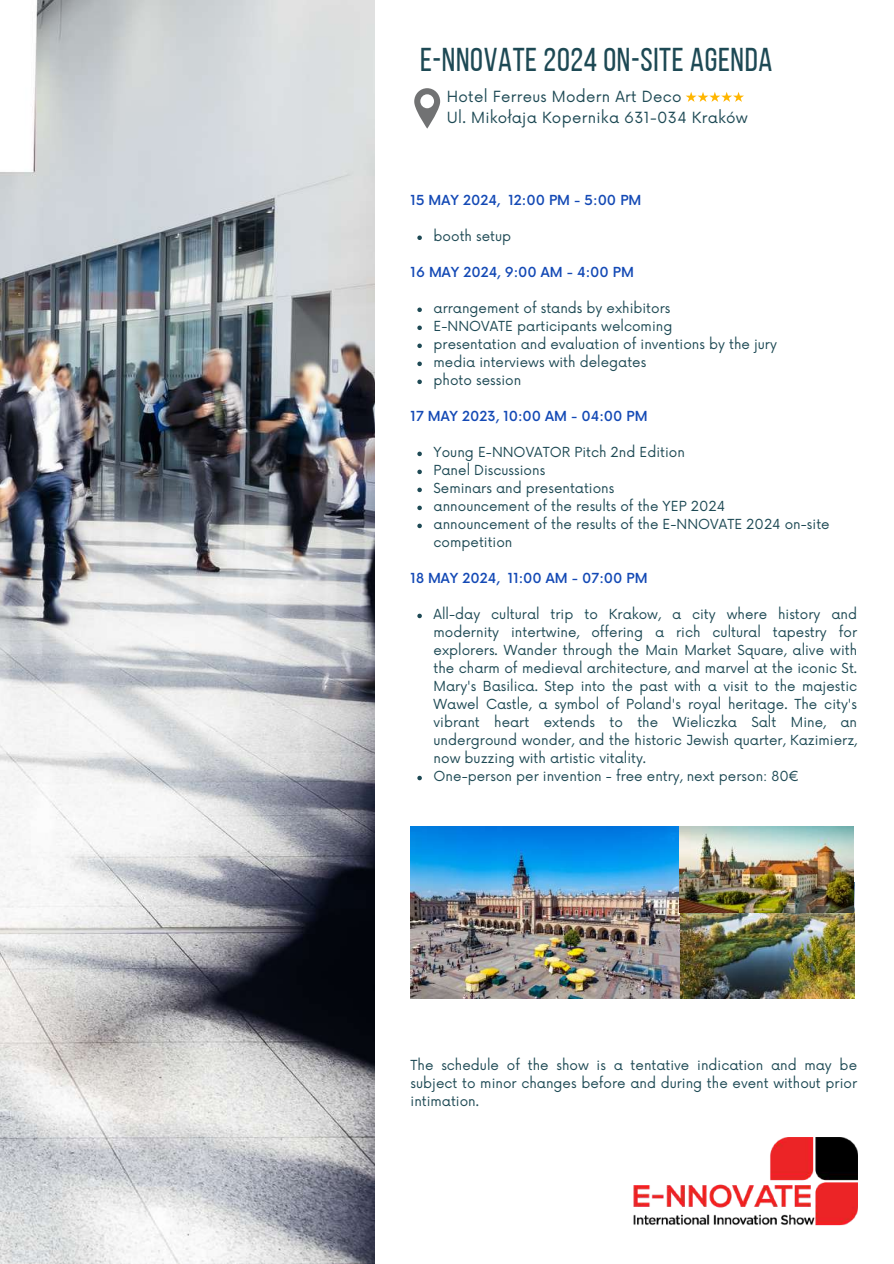
<style>
.page{position:relative;width:894px;height:1264px;background:#fff}
.page>*{position:absolute;margin:0;border:0;box-sizing:border-box;transform-origin:0 0}
.t1{font:33px "Bebas Neue";letter-spacing:.02em;color:#1d4954}
.t2{font:15px/20.2px "Now";letter-spacing:.02em;color:#1d4954}
.t3{font:13.5px/18px "Now";color:#1d4954}
.t4{font:500 13.5px "Now";color:#1349b5}
</style>
<div class="page">
<img style="left:0;top:0;width:374px;height:1263px">
<img style="left:633px;top:1137px;width:224px;height:89px">
<svg style="left:417px;top:235px;width:5px;height:5px"></svg>
<svg style="left:417px;top:307px;width:5px;height:5px"></svg>
<svg style="left:417px;top:325px;width:5px;height:5px"></svg>
<svg style="left:417px;top:343px;width:5px;height:5px"></svg>
<svg style="left:417px;top:361px;width:5px;height:5px"></svg>
<svg style="left:417px;top:379px;width:5px;height:5px"></svg>
<svg style="left:417px;top:451px;width:5px;height:5px"></svg>
<svg style="left:417px;top:469px;width:5px;height:5px"></svg>
<svg style="left:417px;top:487px;width:5px;height:5px"></svg>
<svg style="left:417px;top:505px;width:5px;height:5px"></svg>
<svg style="left:417px;top:523px;width:5px;height:5px"></svg>
<svg style="left:417px;top:613px;width:5px;height:5px"></svg>
<svg style="left:417px;top:775px;width:5px;height:5px"></svg>
<img style="left:679px;top:912px;width:174px;height:86px">
<img style="left:410px;top:826px;width:269px;height:172px">
<img style="left:679px;top:826px;width:174px;height:86px">
<svg style="left:414px;top:88px;width:26px;height:41px"></svg>
<svg style="left:685px;top:92px;width:58px;height:10px"></svg>
<h1 class="t1" style="left:420px;top:46px;width:354px">E-NNOVATE 2024 ON-SITE AGENDA</h1>
<p class="t2" style="left:446px;top:88px;width:302px">Hotel Ferreus Modern Art Deco<br>Ul. Mikołaja Kopernika 631-034 Kraków</p>
<p class="t4" style="left:410px;top:193px;width:232px">15 MAY 2024, 12:00 PM - 5:00 PM</p>
<p class="t3" style="left:433px;top:228px;width:79px">booth setup</p>
<p class="t4" style="left:410px;top:265px;width:225px">16 MAY 2024, 9:00 AM - 4:00 PM</p>
<p class="t3" style="left:433px;top:300px;width:345px">arrangement of stands by exhibitors<br>E-NNOVATE participants welcoming<br>presentation and evaluation of inventions by the jury media interviews with delegates<br>photo session</p>
<p class="t4" style="left:410px;top:409px;width:238px">17 MAY 2023, 10:00 AM - 04:00 PM</p>
<p class="t3" style="left:433px;top:444px;width:397px">Young E-NNOVATOR Pitch 2nd Edition<br>Panel Discussions<br>Seminars and presentations<br>announcement of the results of the YEP 2024<br>announcement of the results of the E-NNOVATE 2024 on-site competition</p>
<p class="t4" style="left:410px;top:571px;width:238px">18 MAY 2024, 11:00 AM - 07:00 PM</p>
<p class="t3" style="left:433px;top:606px;width:425px">All-day cultural trip to Krakow, a city where history and modernity intertwine, offering a rich cultural tapestry for explorers. Wander through the Main Market Square, alive with the charm of medieval architecture, and marvel at the iconic St.<br>Mary's Basilica. Step into the past with a visit to the majestic Wawel Castle, a symbol of Poland's royal heritage. The city's vibrant heart extends to the Wieliczka Salt Mine, an underground wonder, and the historic Jewish quarter, Kazimierz, now buzzing with artistic vitality.<br>One-person per invention - free entry, next person: 80€</p>
<p class="t3" style="left:410px;top:1056px;width:448px;text-align:justify">The schedule of the show is a tentative indication and may be subject to minor changes before and during the event without prior intimation.</p>
</div>
